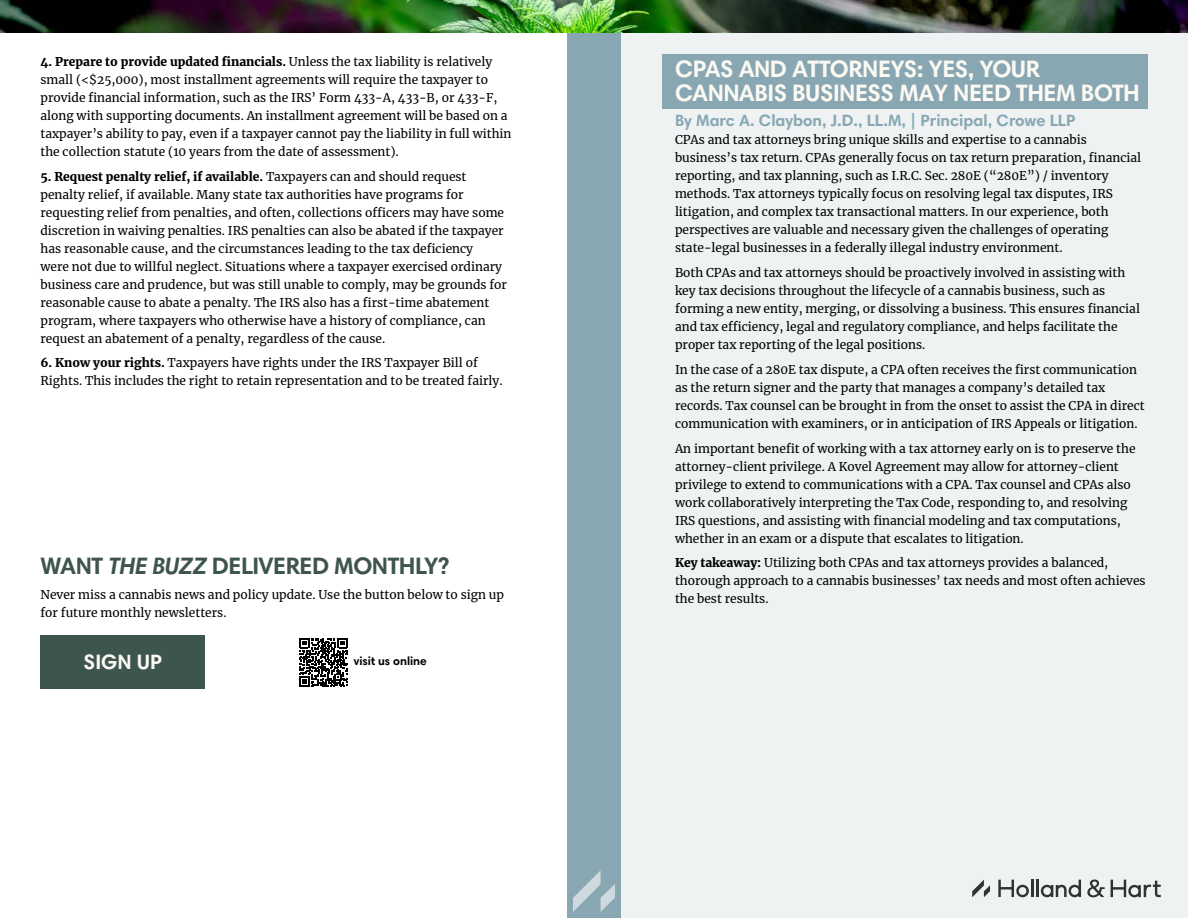
<style>
.page{position:relative;width:1188px;height:918px;background:#fff}
.page>*{position:absolute;margin:0;border:0;box-sizing:border-box;transform-origin:0 0}
.t1{font:700 24px/24px "Harmonia Sans";letter-spacing:-.02em;color:#fbf9f2}
.t2{font:700 24px "Harmonia Sans";letter-spacing:-.02em;color:#3e544f}
.t3{font:700 21px "Harmonia Sans";color:#fbf9f2}
.t4{font:700 16.5px "Harmonia Sans";color:#88a7b3}
.t5{font:12px/18px "Merriweather";color:#000}
.t6{font:700 12px "Harmonia Sans";color:#000}
.s1{font-weight:900}
.s2{font-style:italic}
</style>
<div class="page">
<div style="left:621px;top:0;width:567px;height:918px;background:#eef2f3"></div>
<div style="left:567px;top:0;width:54px;height:918px;background:#88a7b3"></div>
<svg style="left:573px;top:870px;width:42px;height:42px"></svg>
<svg style="left:299px;top:638px;width:49px;height:49px"></svg>
<div style="left:40px;top:636px;width:165px;height:53px;background:#3e544f"></div>
<div style="left:662px;top:54px;width:486px;height:54px;background:#88a7b3"></div>
<svg style="left:972px;top:880px;width:18px;height:17px"></svg>
<hr style="left:1036px;top:880px;width:3px;height:17px;background:#313232">
<svg style="left:1041px;top:880px;width:40px;height:17px"></svg>
<svg style="left:998px;top:880px;width:35px;height:17px"></svg>
<svg style="left:1111px;top:880px;width:50px;height:17px"></svg>
<svg style="left:1087px;top:880px;width:18px;height:17px"></svg>
<img style="left:0;top:0;width:1188px;height:33px">
<p class="t5" style="left:40px;top:52px;width:473px"><span class="s1">4. Prepare to provide updated financials.</span> Unless the tax liability is relatively small (&lt;$25,000), most installment agreements will require the taxpayer to provide financial information, such as the IRS’ Form 433-A, 433-B, or 433-F, along with supporting documents. An installment agreement will be based on a taxpayer’s ability to pay, even if a taxpayer cannot pay the liability in full within the collection statute (10 years from the date of assessment).</p>
<p class="t5" style="left:40px;top:167px;width:468px"><span class="s1">5. Request penalty relief, if available.</span> Taxpayers can and should request penalty relief, if available. Many state tax authorities have programs for requesting relief from penalties, and often, collections officers may have some discretion in waiving penalties. IRS penalties can also be abated if the taxpayer has reasonable cause, and the circumstances leading to the tax deficiency<br>were not due to willful neglect. Situations where a taxpayer exercised ordinary business care and prudence, but was still unable to comply, may be grounds for reasonable cause to abate a penalty. The IRS also has a first-time abatement program, where taxpayers who otherwise have a history of compliance, can request an abatement of a penalty, regardless of the cause.</p>
<p class="t5" style="left:40px;top:354px;width:464px"><span class="s1">6. Know your rights.</span> Taxpayers have rights under the IRS Taxpayer Bill of<br>Rights. This includes the right to retain representation and to be treated fairly.</p>
<h1 class="t2" style="left:40px;top:551px;width:410px">WANT <span class="s2">THE BUZZ</span> DELIVERED MONTHLY?</h1>
<p class="t5" style="left:40px;top:585px;width:465px">Never miss a cannabis news and policy update. Use the button below to sign up for future monthly newsletters.</p>
<h2 class="t3" style="left:84px;top:648px;width:80px">SIGN UP</h2>
<p class="t6" style="left:354px;top:653px;width:74px">visit us online</p>
<h1 class="t1" style="left:675px;top:57px;width:466px">CPAS AND ATTORNEYS: YES, YOUR<br>CANNABIS BUSINESS MAY NEED THEM BOTH</h1>
<h3 class="t4" style="left:675px;top:110px;width:402px">By Marc A. Claybon, J.D., LL.M, | Principal, Crowe LLP</h3>
<p class="t5" style="left:675px;top:131px;width:468px">CPAs and tax attorneys bring unique skills and expertise to a cannabis business’s tax return. CPAs generally focus on tax return preparation, financial reporting, and tax planning, such as I.R.C. Sec. 280E (“280E”) / inventory methods. Tax attorneys typically focus on resolving legal tax disputes, IRS litigation, and complex tax transactional matters. In our experience, both perspectives are valuable and necessary given the challenges of operating state-legal businesses in a federally illegal industry environment.</p>
<p class="t5" style="left:675px;top:263px;width:467px">Both CPAs and tax attorneys should be proactively involved in assisting with key tax decisions throughout the lifecycle of a cannabis business, such as forming a new entity, merging, or dissolving a business. This ensures financial and tax efficiency, legal and regulatory compliance, and helps facilitate the proper tax reporting of the legal positions.</p>
<p class="t5" style="left:675px;top:360px;width:471px">In the case of a 280E tax dispute, a CPA often receives the first communication as the return signer and the party that manages a company’s detailed tax records. Tax counsel can be brought in from the onset to assist the CPA in direct communication with examiners, or in anticipation of IRS Appeals or litigation.</p>
<p class="t5" style="left:675px;top:439px;width:462px">An important benefit of working with a tax attorney early on is to preserve the attorney-client privilege. A Kovel Agreement may allow for attorney-client privilege to extend to communications with a CPA. Tax counsel and CPAs also work collaboratively interpreting the Tax Code, responding to, and resolving IRS questions, and assisting with financial modeling and tax computations, whether in an exam or a dispute that escalates to litigation.</p>
<p class="t5" style="left:675px;top:554px;width:472px"><span class="s1">Key takeaway:</span> Utilizing both CPAs and tax attorneys provides a balanced, thorough approach to a cannabis businesses’ tax needs and most often achieves the best results.</p>
</div>
